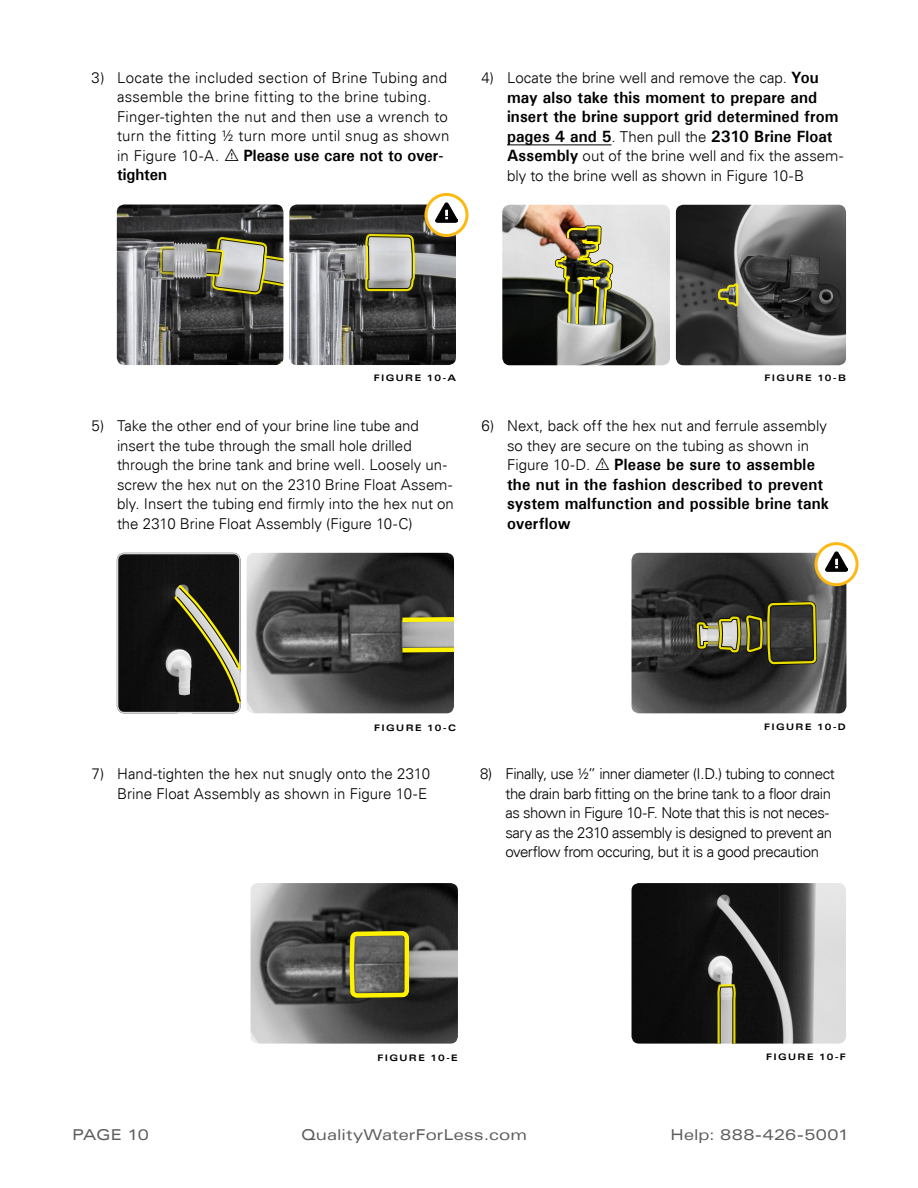
<style>
.page{position:relative;width:918px;height:1188px;background:#fff}
.page>*{position:absolute;margin:0;border:0;box-sizing:border-box;transform-origin:0 0}
.t1{font:700 16.35px/19.5px "Univers";letter-spacing:.01em;color:#000;scale:.96 1}
.t2{font:300 15px/19.5px "Univers";color:#000}
.t3{font:300 15px/19.5px "Univers";letter-spacing:-.03em;color:#000}
.t4{font:300 15px/19.5px "Univers";letter-spacing:.02em;color:#000}
.t5{font:expanded 15px "Univers";letter-spacing:.005em;color:#5e5b5c}
.t6{font:700 expanded 9px "Univers";letter-spacing:.14em;color:#000}
.s1{font-weight:300;font-size:15px}
.s2{font-family:"tables";font-weight:400}
.s3{font-weight:700;font-size:16.35px}
</style>
<div class="page">
<img style="left:632px;top:553px;width:214px;height:160px">
<svg style="left:693px;top:590px;width:126px;height:76px;background:#4d4c32"></svg>
<img style="left:117px;top:205px;width:166px;height:160px">
<img style="left:289px;top:205px;width:167px;height:160px">
<hr style="left:507px;top:144px;width:105px;height:1px;background:#000">
<svg style="left:426px;top:194px;width:41px;height:42px"></svg>
<div style="left:424px;top:193px;width:45px;height:44px;border:3px solid #fdb913;border-radius:50%"></div>
<img style="left:436px;top:202px;width:22px;height:22px">
<img style="left:632px;top:883px;width:214px;height:161px">
<svg style="left:716px;top:982px;width:21px;height:62px"></svg>
<div style="left:117px;top:553px;width:123px;height:160px;background:#101010"></div>
<div style="left:117px;top:553px;width:124px;height:160px;border:2px solid #d1d3d4;border-radius:7px"></div>
<svg style="left:816px;top:544px;width:41px;height:41px"></svg>
<div style="left:815px;top:542px;width:44px;height:44px;border:3px solid #fdb913;border-radius:50%"></div>
<img style="left:826px;top:551px;width:22px;height:22px">
<svg style="left:171px;top:582px;width:70px;height:130px;background:#484737"></svg>
<svg style="left:158px;top:235px;width:19px;height:41px"></svg>
<svg style="left:203px;top:234px;width:81px;height:62px;background:#8c8b73"></svg>
<svg style="left:352px;top:231px;width:64px;height:62px;background:#a2a18a"></svg>
<img style="left:502px;top:205px;width:168px;height:160px">
<img style="left:554px;top:144px;width:61px;height:222px">
<img style="left:676px;top:205px;width:170px;height:160px">
<svg style="left:717px;top:281px;width:23px;height:27px"></svg>
<img style="left:247px;top:553px;width:207px;height:160px">
<img style="left:251px;top:883px;width:207px;height:161px">
<svg style="left:347px;top:929px;width:65px;height:72px;background:#7a7843"></svg>
<svg style="left:398px;top:615px;width:56px;height:9px"></svg>
<svg style="left:398px;top:645px;width:57px;height:10px"></svg>
<p class="t4" style="left:117px;top:68px;width:334px;text-indent:-26px">3) Locate the included section of Brine Tubing and assemble the brine fitting to the brine tubing.<br>Finger-tighten the nut and then use a wrench to turn the fitting ½ turn more until snug as shown</p>
<p class="t1" style="left:117px;top:145px;width:342px"><span class="s1">in Figure 10-A.</span> <span class="s2">i</span> Please use care not to over&shy;tighten</p>
<p class="t2" style="left:482px;top:68px;width:339px">4) Locate the brine well and remove the cap. <span class="s3">You</span></p>
<p class="t1" style="left:507px;top:87px;width:347px">may also take this moment to prepare and insert the brine support grid determined from pages 4 and 5<span class="s1">. Then pull the</span> 2310 Brine Float</p>
<p class="t2" style="left:507px;top:146px;width:338px"><span class="s3">Assembly</span> out of the brine well and fix the assem&shy;bly to the brine well as shown in Figure 10-B</p>
<p class="t6" style="left:374px;top:373px;width:83px">FIGURE 10-A</p>
<p class="t6" style="left:764px;top:373px;width:83px">FIGURE 10-B</p>
<p class="t2" style="left:117px;top:416px;width:338px;text-indent:-26px">5) Take the other end of your brine line tube and insert the tube through the small hole drilled through the brine tank and brine well. Loosely un&shy;screw the hex nut on the 2310 Brine Float Assem&shy;bly. Insert the tubing end firmly into the hex nut on the 2310 Brine Float Assembly (Figure 10-C)</p>
<p class="t2" style="left:482px;top:416px;width:347px;text-align:center">6) Next, back off the hex nut and ferrule assembly so they are secure on the tubing as shown in</p>
<p class="t1" style="left:507px;top:455px;width:337px"><span class="s1">Figure 10-D.</span> <span class="s2">i</span> Please be sure to assemble the nut in the fashion described to prevent system malfunction and possible brine tank overflow</p>
<p class="t6" style="left:374px;top:722px;width:83px">FIGURE 10-C</p>
<p class="t6" style="left:764px;top:722px;width:83px">FIGURE 10-D</p>
<p class="t2" style="left:92px;top:764px;width:340px;text-align:right">7) Hand-tighten the hex nut snugly onto the 2310<br>Brine Float Assembly as shown in Figure 10-E</p>
<p class="t3" style="left:506px;top:764px;width:331px;text-indent:-26px">8) Finally, use ½” inner diameter (I.D.) tubing to connect the drain barb fitting on the brine tank to a floor drain as shown in Figure 10-F. Note that this is not neces&shy;sary as the 2310 assembly is designed to prevent an overflow from occuring, but it is a good precaution</p>
<p class="t6" style="left:378px;top:1053px;width:81px">FIGURE 10-E</p>
<p class="t6" style="left:766px;top:1052px;width:81px">FIGURE 10-F</p>
<p class="t5" style="left:72px;top:1126px;width:78px">PAGE 10</p>
<p class="t5" style="left:301px;top:1126px;width:227px">QualityWaterForLess.com</p>
<p class="t5" style="left:670px;top:1126px;width:180px">Help: 888-426-5001</p>
</div>
